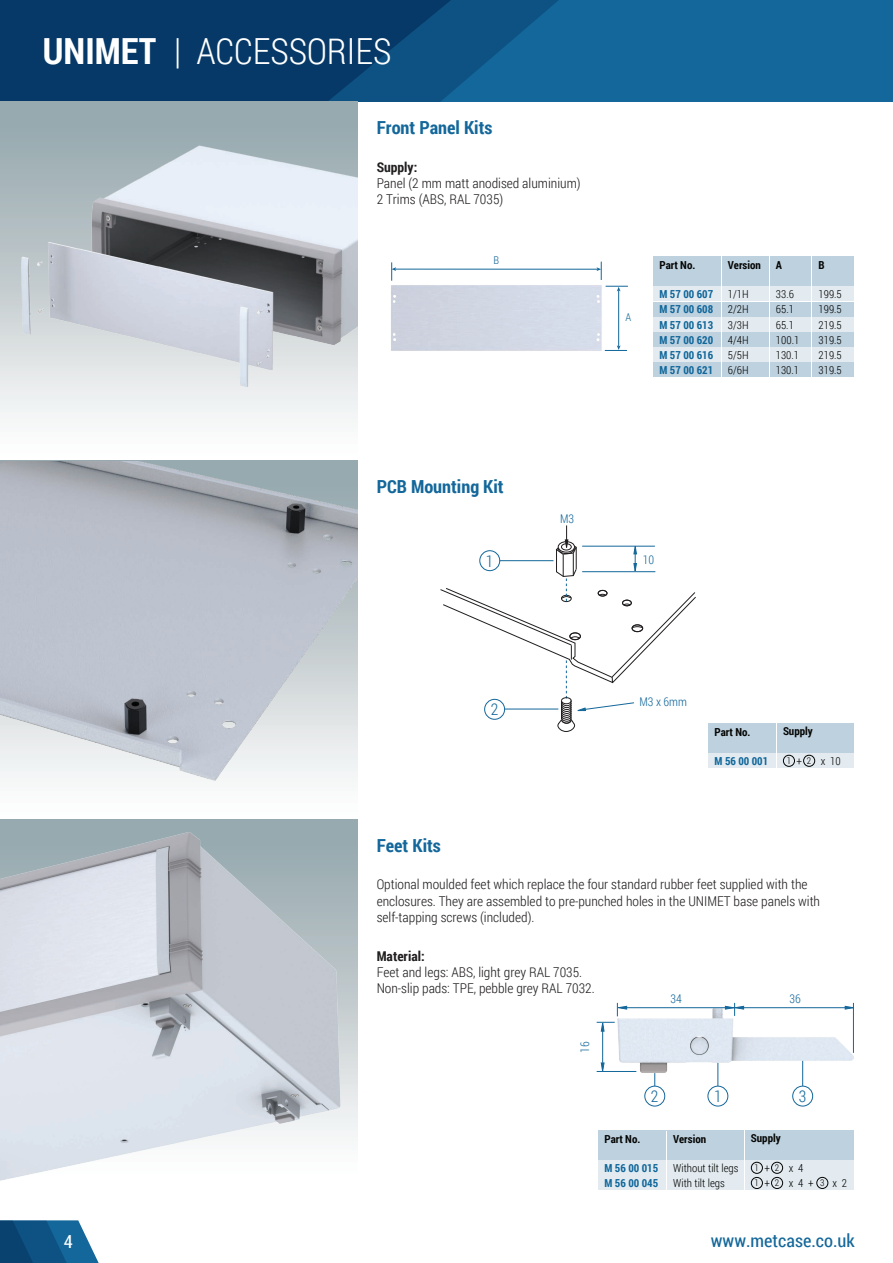
<style>
.page{position:relative;width:893px;height:1263px;background:#fff}
.page>*{position:absolute;margin:0;border:0;box-sizing:border-box;transform-origin:0 0}
.t1{font:300 36px "Roboto Condensed";color:#fff}
.t2{font:700 36px "Roboto Condensed";color:#fff}
.t3{font:700 18px "Roboto Condensed";color:#13679a}
.t4{font:18px "Roboto Condensed";color:#13679a}
.t5{font:18px "Roboto Condensed";color:#fff}
.t6{font:300 16.2px "Roboto Condensed";color:#13679a}
.t7{font:300 13.5px/16.2px "Roboto Condensed";color:#211e1e}
.t8{font:700 13.5px "Roboto Condensed";color:#211e1e}
.t9{font:300 12px "Roboto Condensed";color:#13679a}
.t10{font:300 11.1px/15.1px "Roboto Condensed";color:#040503}
.t11{font:700 11.1px/15.1px "Roboto Condensed";color:#10679a;text-align:justify}
.t12{font:700 11.1px "Roboto Condensed";color:#040503}
.t13{font:300 10.8px "Roboto Condensed";color:#13679a}
.t14{font:300 9.3px "Roboto Condensed";color:#040503}
.s1{font-size:11.1px}
</style>
<div class="page">
<div style="left:653px;top:287px;width:201px;height:14px;background:#e3ebf1"></div>
<div style="left:653px;top:302px;width:201px;height:14px;background:#bed1df"></div>
<div style="left:653px;top:317px;width:201px;height:14px;background:#e3ebf1"></div>
<div style="left:653px;top:347px;width:201px;height:15px;background:#e3ebf1"></div>
<div style="left:653px;top:362px;width:201px;height:15px;background:#bed1df"></div>
<div style="left:653px;top:332px;width:201px;height:15px;background:#bed1df"></div>
<div style="left:653px;top:257px;width:201px;height:29px;background:#bed1df"></div>
<div style="left:0;top:0;width:893px;height:102px;background:#13679a"></div>
<div style="left:0;top:0;width:327px;height:102px;background:#063967"></div>
<svg style="left:327px;top:0;width:231px;height:102px"></svg>
<svg style="left:0;top:1220px;width:99px;height:43px"></svg>
<div style="left:0;top:102px;width:358px;height:359px;background:linear-gradient(to bottom,#8da0a6,#fffefd)"></div>
<hr style="left:721px;top:256px;width:1px;height:121px;background:#fff">
<hr style="left:769px;top:256px;width:1px;height:121px;background:#fff">
<hr style="left:811px;top:256px;width:1px;height:121px;background:#fff">
<div style="left:0;top:461px;width:358px;height:359px;background:#fbfbfc"></div>
<div style="left:708px;top:753px;width:146px;height:15px;background:#e3ebf1"></div>
<div style="left:708px;top:724px;width:146px;height:29px;background:#bed1df"></div>
<hr style="left:776px;top:723px;width:1px;height:45px;background:#fff">
<div style="left:783px;top:755px;width:12px;height:11px;border:1px solid #040503;border-radius:50%"></div>
<div style="left:803px;top:755px;width:12px;height:11px;border:1px solid #040503;border-radius:50%"></div>
<div style="left:598px;top:1176px;width:256px;height:14px;background:#e3ebf1"></div>
<div style="left:751px;top:1177px;width:12px;height:12px;border:1px solid #040503;border-radius:50%"></div>
<div style="left:771px;top:1177px;width:12px;height:12px;border:1px solid #040503;border-radius:50%"></div>
<div style="left:817px;top:1177px;width:11px;height:12px;border:1px solid #040503;border-radius:50%"></div>
<div style="left:598px;top:1160px;width:256px;height:15px;background:#e3ebf1"></div>
<div style="left:598px;top:1131px;width:256px;height:29px;background:#bed1df"></div>
<hr style="left:744px;top:1130px;width:1px;height:60px;background:#fff">
<div style="left:751px;top:1162px;width:12px;height:11px;border:1px solid #040503;border-radius:50%"></div>
<div style="left:771px;top:1162px;width:12px;height:11px;border:1px solid #040503;border-radius:50%"></div>
<hr style="left:666px;top:1130px;width:1px;height:60px;background:#fff">
<img style="left:0;top:461px;width:358px;height:320px">
<img style="left:0;top:820px;width:358px;height:361px">
<svg style="left:440px;top:525px;width:256px;height:207px"></svg>
<div style="left:484px;top:699px;width:21px;height:20px;border:1px solid #13679a;border-radius:50%"></div>
<img style="left:11px;top:137px;width:347px;height:254px">
<img style="left:391px;top:285px;width:218px;height:66px">
<hr style="left:618px;top:290px;width:1px;height:57px;background:#13679a">
<svg style="left:606px;top:286px;width:22px;height:5px"></svg>
<svg style="left:605px;top:345px;width:22px;height:6px"></svg>
<hr style="left:395px;top:269px;width:203px;height:1px;background:#13679a">
<svg style="left:391px;top:262px;width:5px;height:19px"></svg>
<svg style="left:596px;top:262px;width:6px;height:18px"></svg>
<img style="left:618px;top:1004px;width:236px;height:76px">
<div style="left:610px;top:1000px;width:39px;height:16px;background:#fff"></div>
<hr style="left:602px;top:1026px;width:1px;height:37px;background:#13679a">
<hr style="left:621px;top:1007px;width:227px;height:1px;background:#13679a">
<svg style="left:601px;top:1062px;width:4px;height:9px"></svg>
<svg style="left:597px;top:1003px;width:30px;height:29px"></svg>
<hr style="left:597px;top:1071px;width:39px;height:1px;background:#13679a">
<hr style="left:853px;top:1003px;width:1px;height:50px;background:#13679a">
<svg style="left:725px;top:1003px;width:19px;height:13px"></svg>
<svg style="left:845px;top:1006px;width:8px;height:3px"></svg>
<svg style="left:654px;top:1073px;width:1px;height:13px"></svg>
<svg style="left:718px;top:1063px;width:1px;height:23px"></svg>
<svg style="left:802px;top:1061px;width:1px;height:25px"></svg>
<div style="left:645px;top:1086px;width:20px;height:20px;border:1px solid #13679a;border-radius:50%"></div>
<div style="left:708px;top:1086px;width:20px;height:20px;border:1px solid #13679a;border-radius:50%"></div>
<div style="left:792px;top:1086px;width:21px;height:20px;border:1px solid #13679a;border-radius:50%"></div>
<h1 class="t2" style="left:43px;top:26px;width:115px">UNIMET</h1>
<h1 class="t1" style="left:174px;top:26px;width:219px">| ACCESSORIES</h1>
<h2 class="t3" style="left:377px;top:115px;width:117px">Front Panel Kits</h2>
<p class="t8" style="left:377px;top:158px;width:42px">Supply:</p>
<p class="t7" style="left:377px;top:175px;width:206px">Panel (2 mm matt anodised aluminium)<br>2 Trims (ABS, RAL 7035)</p>
<p class="t13" style="left:494px;top:253px;width:7px">B</p>
<h2 class="t3" style="left:377px;top:474px;width:129px">PCB Mounting Kit</h2>
<p class="t6" style="left:486px;top:550px;width:9px">1</p>
<p class="t9" style="left:560px;top:510px;width:16px">M3</p>
<p class="t13" style="left:625px;top:310px;width:7px">A</p>
<p class="t12" style="left:659px;top:257px;width:37px">Part No.</p>
<p class="t12" style="left:728px;top:257px;width:34px">Version</p>
<p class="t12" style="left:776px;top:257px;width:8px">A</p>
<p class="t12" style="left:819px;top:257px;width:8px">B</p>
<p class="t11" style="left:659px;top:286px;width:55px">M 57 00 607</p>
<p class="t10" style="left:728px;top:286px;width:22px">1/1H</p>
<p class="t11" style="left:659px;top:301px;width:55px">M 57 00 608<br>M 57 00 613<br>M 57 00 620<br>M 57 00 616<br>M 57 00 621</p>
<p class="t10" style="left:776px;top:286px;width:20px">33.6</p>
<p class="t10" style="left:819px;top:286px;width:25px">199.5</p>
<p class="t10" style="left:728px;top:301px;width:22px">2/2H</p>
<p class="t10" style="left:776px;top:301px;width:20px">65.1</p>
<p class="t10" style="left:819px;top:301px;width:25px">199.5</p>
<p class="t10" style="left:728px;top:317px;width:22px">3/3H</p>
<p class="t10" style="left:776px;top:317px;width:20px">65.1</p>
<p class="t10" style="left:819px;top:317px;width:25px">219.5</p>
<p class="t10" style="left:728px;top:332px;width:22px">4/4H</p>
<p class="t10" style="left:776px;top:332px;width:25px">100.1</p>
<p class="t10" style="left:819px;top:332px;width:25px">319.5</p>
<p class="t10" style="left:728px;top:347px;width:22px">5/5H</p>
<p class="t10" style="left:776px;top:347px;width:25px">130.1</p>
<p class="t10" style="left:819px;top:347px;width:25px">219.5</p>
<p class="t10" style="left:728px;top:362px;width:22px">6/6H</p>
<p class="t10" style="left:776px;top:362px;width:25px">130.1</p>
<p class="t10" style="left:819px;top:362px;width:25px">319.5</p>
<p class="t9" style="left:643px;top:551px;width:13px">10</p>
<h2 class="t3" style="left:377px;top:833px;width:66px">Feet Kits</h2>
<p class="t6" style="left:491px;top:698px;width:9px">2</p>
<p class="t9" style="left:639px;top:694px;width:49px">M3 x 6mm</p>
<p class="t12" style="left:715px;top:724px;width:37px">Part No.</p>
<p class="t12" style="left:783px;top:724px;width:31px">Supply</p>
<p class="t11" style="left:715px;top:753px;width:55px">M 56 00 001</p>
<p class="t14" style="left:787px;top:754px;width:17px">1 <span class="s1">+</span></p>
<p class="t10" style="left:821px;top:753px;width:21px">x 10</p>
<p class="t14" style="left:807px;top:754px;width:6px">2</p>
<p class="t7" style="left:377px;top:876px;width:445px">Optional moulded feet which replace the four standard rubber feet supplied with the enclosures. They are assembled to pre-punched holes in the UNIMET base panels with self-tapping screws (included).</p>
<p class="t8" style="left:377px;top:947px;width:50px">Material:</p>
<p class="t7" style="left:377px;top:964px;width:220px">Feet and legs: ABS, light grey RAL 7035.<br>Non-slip pads: TPE, pebble grey RAL 7032.</p>
<p class="t9" style="left:670px;top:990px;width:13px">34</p>
<p class="t9" style="left:789px;top:990px;width:13px">36</p>
<p class="t9" style="left:576px;top:1052px;width:13px;rotate:-90deg">16</p>
<p class="t6" style="left:651px;top:1085px;width:9px">2</p>
<p class="t6" style="left:714px;top:1085px;width:9px">1</p>
<p class="t6" style="left:799px;top:1085px;width:9px">3</p>
<p class="t12" style="left:604px;top:1131px;width:37px">Part No.</p>
<p class="t12" style="left:751px;top:1131px;width:31px">Supply</p>
<p class="t11" style="left:604px;top:1160px;width:55px">M 56 00 015</p>
<p class="t14" style="left:755px;top:1161px;width:17px">1 <span class="s1">+</span></p>
<p class="t10" style="left:789px;top:1160px;width:16px">x 4</p>
<p class="t12" style="left:673px;top:1131px;width:34px">Version</p>
<p class="t10" style="left:673px;top:1160px;width:67px">Without tilt legs<br>With tilt legs</p>
<p class="t14" style="left:775px;top:1161px;width:6px">2</p>
<p class="t11" style="left:604px;top:1175px;width:55px">M 56 00 045</p>
<p class="t14" style="left:755px;top:1177px;width:17px">1 <span class="s1">+</span></p>
<p class="t10" style="left:789px;top:1175px;width:26px">x 4 +</p>
<p class="t10" style="left:832px;top:1175px;width:16px">x 2</p>
<p class="t14" style="left:775px;top:1177px;width:6px">2</p>
<p class="t14" style="left:820px;top:1176px;width:6px">3</p>
<h2 class="t5" style="left:64px;top:1228px;width:10px">4</h2>
<h2 class="t4" style="left:711px;top:1228px;width:145px">www.metcase.co.uk</h2>
</div>
